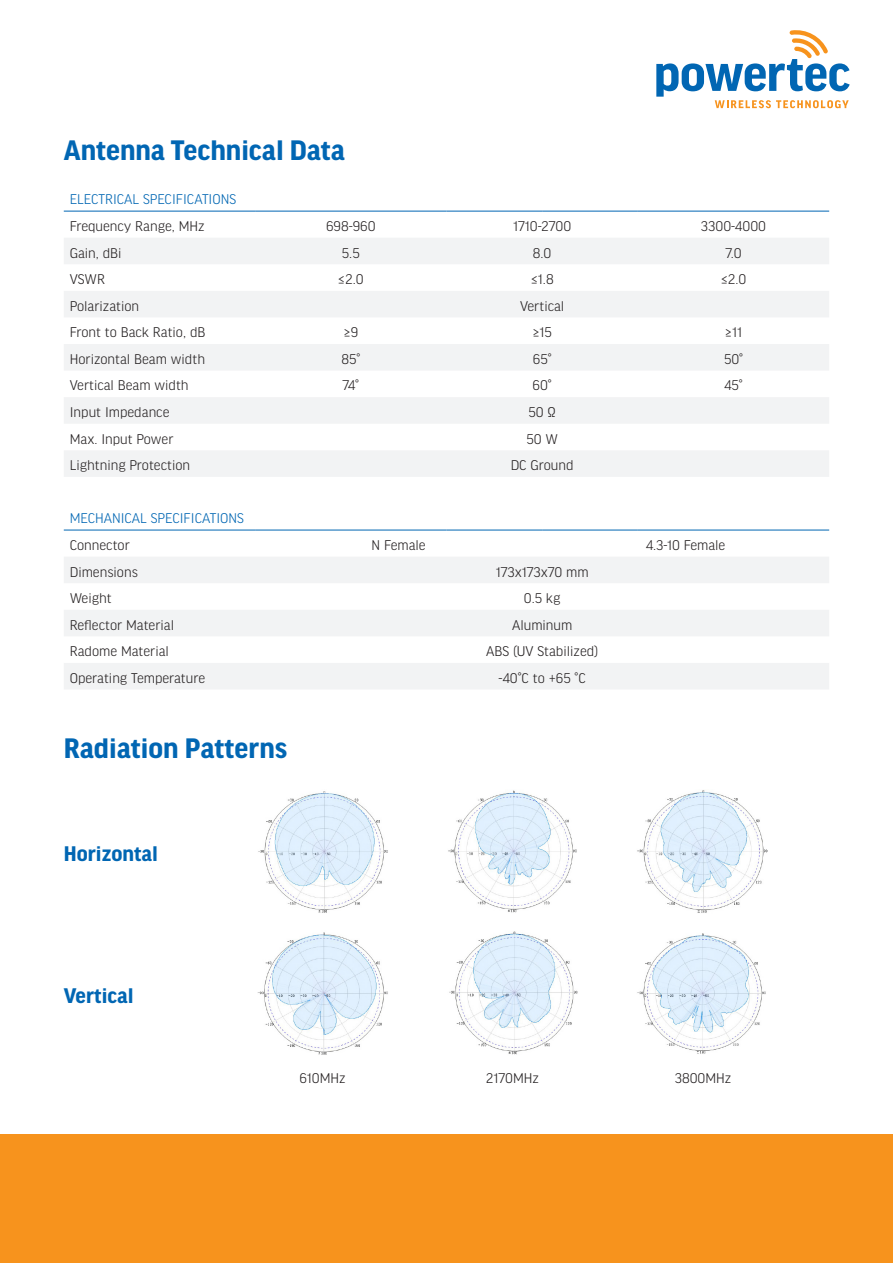
<style>
.page{position:relative;width:893px;height:1263px;background:#fff}
.page>*{position:absolute;margin:0;border:0;box-sizing:border-box;transform-origin:0 0}
.t1{font:700 30px "Good Headline Pro";color:#0166b3}
.t2{font:700 22.5px "Good Headline Pro";color:#0166b3}
.t3{font:300 15px "Good Headline Pro";color:#231f20}
.t4{font:300 15px "Good Headline Pro";color:#0166b3}
</style>
<div class="page">
<div style="left:0;top:1134px;width:893px;height:129px;background:#f7931d"></div>
<div style="left:64px;top:238px;width:765px;height:26px;background:#f2f3f4"></div>
<svg style="left:64px;top:291px;width:765px;height:79px;fill:#f2f3f4"></svg>
<svg style="left:64px;top:397px;width:765px;height:80px;fill:#f2f3f4"></svg>
<svg style="left:64px;top:557px;width:765px;height:132px;fill:#f2f3f4"></svg>
<hr style="left:64px;top:211px;width:191px;height:1px;background:#0166b3">
<hr style="left:255px;top:211px;width:191px;height:1px;background:#0166b3">
<hr style="left:446px;top:211px;width:96px;height:1px;background:#0166b3">
<hr style="left:542px;top:211px;width:96px;height:1px;background:#0166b3">
<hr style="left:638px;top:211px;width:191px;height:1px;background:#0166b3">
<hr style="left:64px;top:530px;width:191px;height:1px;background:#0166b3">
<hr style="left:255px;top:530px;width:191px;height:1px;background:#0166b3">
<hr style="left:446px;top:530px;width:96px;height:1px;background:#0166b3">
<hr style="left:542px;top:530px;width:96px;height:1px;background:#0166b3">
<hr style="left:638px;top:530px;width:191px;height:1px;background:#0166b3">
<img style="left:258px;top:791px;width:130px;height:122px">
<img style="left:448px;top:790px;width:129px;height:123px">
<img style="left:637px;top:790px;width:131px;height:123px">
<img style="left:258px;top:932px;width:130px;height:123px">
<img style="left:449px;top:931px;width:129px;height:124px">
<img style="left:637px;top:933px;width:129px;height:121px">
<svg style="left:656px;top:30px;width:194px;height:78px"></svg>
<p class="t1" style="left:64px;top:136px;width:283px">Antenna Technical Data</p>
<p class="t4" style="left:70px;top:192px;width:168px">ELECTRICAL SPECIFICATIONS</p>
<p class="t3" style="left:70px;top:218px;width:136px">Frequency Range, MHz</p>
<p class="t3" style="left:326px;top:218px;width:51px">698-960</p>
<p class="t3" style="left:513px;top:218px;width:60px">1710-2700</p>
<p class="t3" style="left:701px;top:218px;width:67px">3300-4000</p>
<p class="t3" style="left:70px;top:245px;width:53px">Gain, dBi</p>
<p class="t3" style="left:342px;top:245px;width:19px">5.5</p>
<p class="t3" style="left:533px;top:245px;width:20px">8.0</p>
<p class="t3" style="left:725px;top:245px;width:18px">7.0</p>
<p class="t3" style="left:70px;top:272px;width:37px">VSWR</p>
<p class="t3" style="left:338px;top:272px;width:27px">≤2.0</p>
<p class="t3" style="left:531px;top:272px;width:25px">≤1.8</p>
<p class="t3" style="left:721px;top:272px;width:27px">≤2.0</p>
<p class="t3" style="left:70px;top:298px;width:71px">Polarization</p>
<p class="t3" style="left:520px;top:298px;width:46px">Vertical</p>
<p class="t3" style="left:70px;top:325px;width:137px">Front to Back Ratio, dB</p>
<p class="t3" style="left:343px;top:325px;width:16px">≥9</p>
<p class="t3" style="left:532px;top:325px;width:21px">≥15</p>
<p class="t3" style="left:725px;top:325px;width:19px">≥11</p>
<p class="t3" style="left:70px;top:351px;width:137px">Horizontal Beam width</p>
<p class="t3" style="left:341px;top:351px;width:20px">85°</p>
<p class="t3" style="left:533px;top:351px;width:20px">65°</p>
<p class="t3" style="left:724px;top:351px;width:21px">50°</p>
<p class="t3" style="left:70px;top:378px;width:120px">Vertical Beam width</p>
<p class="t3" style="left:342px;top:378px;width:18px">74°</p>
<p class="t3" style="left:533px;top:378px;width:21px">60°</p>
<p class="t3" style="left:724px;top:378px;width:20px">45°</p>
<p class="t3" style="left:70px;top:405px;width:101px">Input Impedance</p>
<p class="t3" style="left:528px;top:405px;width:29px">50 Ω</p>
<p class="t3" style="left:70px;top:431px;width:105px">Max. Input Power</p>
<p class="t3" style="left:526px;top:431px;width:33px">50 W</p>
<p class="t3" style="left:70px;top:458px;width:122px">Lightning Protection</p>
<p class="t3" style="left:511px;top:458px;width:65px">DC Ground</p>
<p class="t4" style="left:70px;top:511px;width:176px">MECHANICAL SPECIFICATIONS</p>
<p class="t3" style="left:70px;top:537px;width:62px">Connector</p>
<p class="t3" style="left:372px;top:537px;width:56px">N Female</p>
<p class="t3" style="left:646px;top:537px;width:81px">4.3-10 Female</p>
<p class="t3" style="left:70px;top:564px;width:70px">Dimensions</p>
<p class="t3" style="left:496px;top:564px;width:94px">173x173x70 mm</p>
<p class="t3" style="left:70px;top:591px;width:43px">Weight</p>
<p class="t3" style="left:524px;top:591px;width:38px">0.5 kg</p>
<p class="t3" style="left:70px;top:617px;width:106px">Reflector Material</p>
<p class="t3" style="left:512px;top:617px;width:62px">Aluminum</p>
<p class="t3" style="left:70px;top:644px;width:101px">Radome Material</p>
<p class="t3" style="left:486px;top:644px;width:113px">ABS (UV Stabilized)</p>
<p class="t3" style="left:70px;top:670px;width:137px">Operating Temperature</p>
<p class="t3" style="left:499px;top:670px;width:89px">-40°C to +65 °C</p>
<p class="t1" style="left:64px;top:734px;width:225px">Radiation Patterns</p>
<p class="t2" style="left:64px;top:843px;width:96px">Horizontal</p>
<p class="t2" style="left:64px;top:985px;width:71px">Vertical</p>
<p class="t3" style="left:299px;top:1071px;width:48px">610MHz</p>
<p class="t3" style="left:486px;top:1071px;width:55px">2170MHz</p>
<p class="t3" style="left:675px;top:1071px;width:58px">3800MHz</p>
</div>
